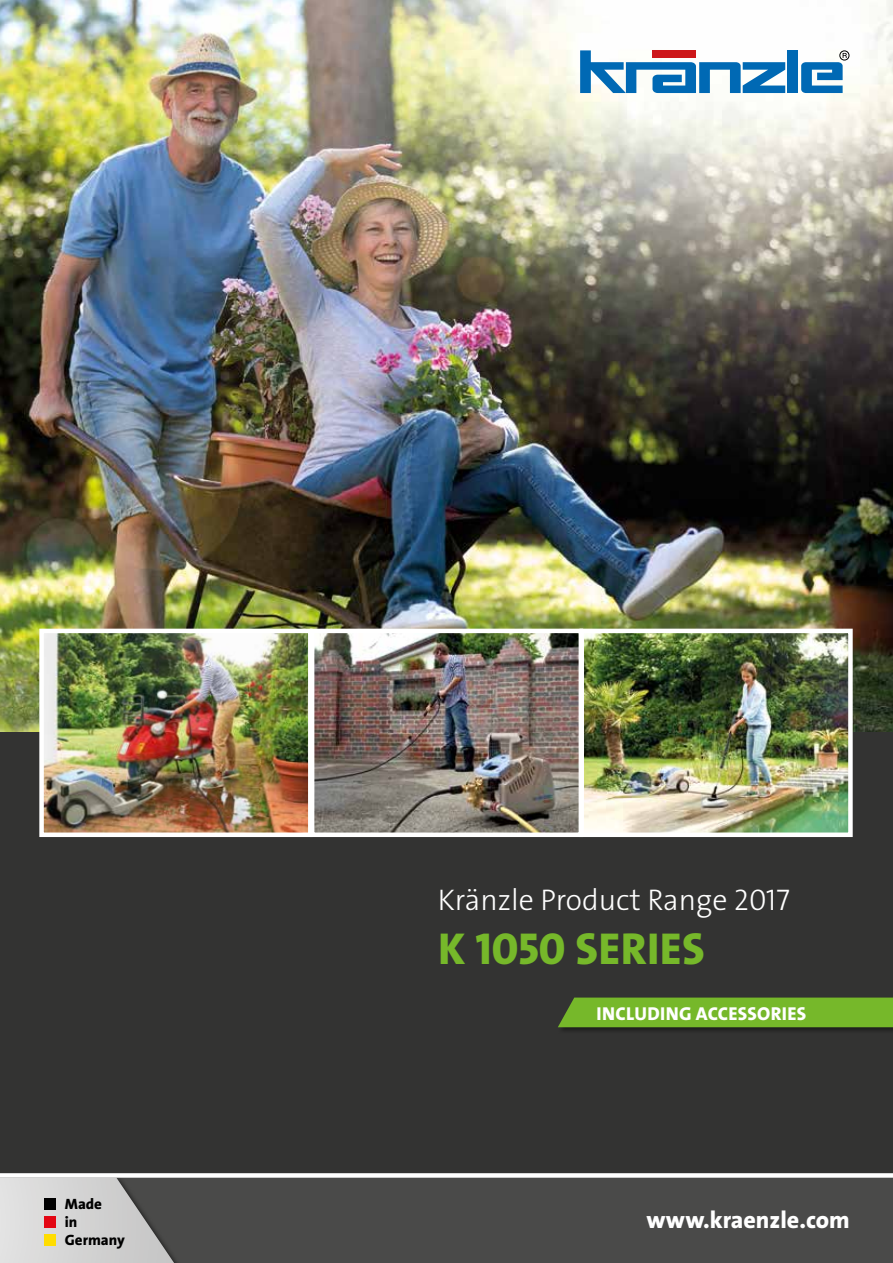
<style>
.page{position:relative;width:893px;height:1263px;background:#fff}
.page>*{position:absolute;margin:0;border:0;box-sizing:border-box;transform-origin:0 0}
.t1{font:45px "The Sans LP8 Ex Bld";letter-spacing:.005em;color:#76b82a}
.t2{font:30px "The Sans LP3 Lig";color:#fff}
.t3{font:24px "The Sans LP8 Ex Bld";color:#fff}
.t4{font:18.75px "The Sans LP8 Ex Bld";letter-spacing:.015em;color:#fff}
.t5{font:15px/18px "The Sans LP8 Ex Bld";color:#000}
</style>
<div class="page">
<div style="left:0;top:1178px;width:893px;height:85px;background:#4a4a49"></div>
<svg style="left:0;top:1178px;width:174px;height:85px"></svg>
<div style="left:44px;top:1198px;width:11px;height:11px;background:#000"></div>
<div style="left:44px;top:1216px;width:12px;height:12px;background:#e30613"></div>
<div style="left:44px;top:1234px;width:11px;height:11px;background:#fd0"></div>
<div style="left:0;top:731px;width:893px;height:447px;background:#333332"></div>
<img style="left:0;top:0;width:893px;height:731px">
<div style="left:557px;top:996px;width:336px;height:38px;background:#000;opacity:.45"></div>
<div style="left:558px;top:997px;width:335px;height:30px;background:#76b82a"></div>
<img style="left:44px;top:634px;width:264px;height:198px">
<div style="left:39px;top:629px;width:274px;height:208px;border:4px solid #fff"></div>
<img style="left:315px;top:634px;width:263px;height:198px">
<div style="left:310px;top:629px;width:273px;height:208px;border:4px solid #fff"></div>
<img style="left:584px;top:634px;width:264px;height:198px">
<div style="left:579px;top:629px;width:274px;height:208px;border:4px solid #fff"></div>
<svg style="left:580px;top:50px;width:205px;height:43px"></svg>
<div style="left:787px;top:51px;width:11px;height:42px;background:#0069b4"></div>
<div style="left:839px;top:50px;width:10px;height:10px;border:1px solid #000;border-radius:50%"></div>
<svg style="left:801px;top:53px;width:46px;height:40px"></svg>
<p class="t5" style="left:65px;top:1195px;width:62px">Made<br>in<br>Germany</p>
<p class="t2" style="left:438px;top:880px;width:353px">Kränzle Product Range 2017</p>
<h1 class="t1" style="left:438px;top:919px;width:268px">K 1050 SERIES</h1>
<p class="t4" style="left:596px;top:1002px;width:211px">INCLUDING ACCESSORIES</p>
<p class="t3" style="left:647px;top:1205px;width:205px">www.kraenzle.com</p>
</div>
